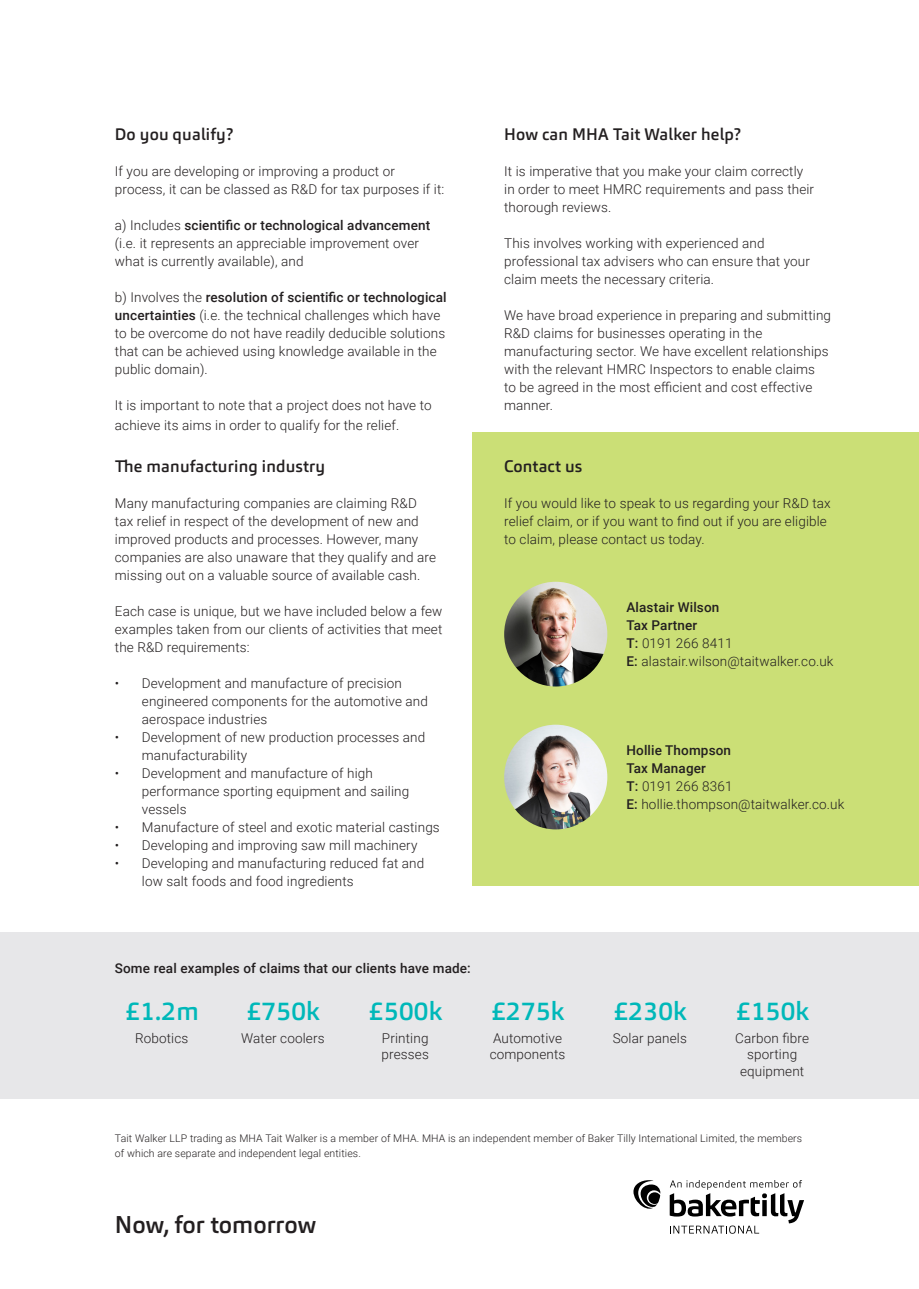
<style>
.page{position:relative;width:919px;height:1289px;background:#fff}
.page>*{position:absolute;margin:0;border:0;box-sizing:border-box;transform-origin:0 0}
.BODY_COPY{font:500 25.5px "Carnac";letter-spacing:.01em;color:#00b8b9}
.t1{font:500 24px "Carnac";color:#231f20}
.BODY_COPY-2{font:500 16.5px "Carnac";letter-spacing:.01em;color:#231f20}
.BODY_COPY-3{font:300 13.5px/18px "Roboto";letter-spacing:.01em;color:#231f20}
.BODY_COPY-4{font:500 13.5px "Roboto";letter-spacing:.01em;color:#231f20}
.BODY_COPY-5{font:300 10.5px/15px "Roboto";letter-spacing:.01em;color:#231f20}
.s1{font-weight:500}
</style>
<div class="page">
<div style="left:0;top:932px;width:918px;height:167px;background:#e1e2e4"></div>
<div style="left:472px;top:433px;width:446px;height:452px;background:#cbdf76"></div>
<svg style="left:633px;top:1180px;width:27px;height:28px"></svg>
<svg style="left:669px;top:1180px;width:135px;height:53px"></svg>
<img style="left:504px;top:581px;width:103px;height:105px">
<img style="left:504px;top:724px;width:103px;height:105px">
<p class="BODY_COPY-2" style="left:115px;top:124px;width:120px">Do you qualify?</p>
<p class="BODY_COPY-3" style="left:115px;top:162px;width:331px">If you are developing or improving a product or process, it can be classed as R&amp;D for tax purposes if it:</p>
<p class="BODY_COPY-3" style="left:115px;top:216px;width:317px">a) Includes <span class="s1">scientific or technological advancement </span>(i.e. it represents an appreciable improvement over what is currently available), and</p>
<p class="BODY_COPY-3" style="left:115px;top:288px;width:333px">b) Involves the <span class="s1">resolution of scientific or technological uncertainties</span> (i.e. the technical challenges which have to be overcome do not have readily deducible solutions that can be achieved using knowledge available in the public domain).</p>
<p class="BODY_COPY-3" style="left:115px;top:395px;width:318px;line-height:19.5px">It is important to note that a project does not have to achieve its aims in order to qualify for the relief.</p>
<p class="BODY_COPY-2" style="left:115px;top:455px;width:212px">The manufacturing industry</p>
<p class="BODY_COPY-3" style="left:115px;top:493px;width:322px">Many manufacturing companies are claiming R&amp;D tax relief in respect of the development of new and improved products and processes. However, many companies are also unaware that they qualify and are missing out on a valuable source of available cash.</p>
<p class="BODY_COPY-3" style="left:115px;top:601px;width:329px;text-align:justify">Each case is unique, but we have included below a few examples taken from our clients of activities that meet the R&amp;D requirements:</p>
<p class="BODY_COPY-3" style="left:142px;top:673px;width:287px;text-indent:-27px">• Development and manufacture of precision engineered components for the automotive and aerospace industries</p>
<p class="BODY_COPY-3" style="left:142px;top:727px;width:285px;text-indent:-27px">• Development of new production processes and manufacturability</p>
<p class="BODY_COPY-3" style="left:142px;top:763px;width:269px;text-indent:-27px">• Development and manufacture of high performance sporting equipment and sailing vessels</p>
<p class="BODY_COPY-3" style="left:115px;top:817px;width:326px">• Manufacture of steel and exotic material castings</p>
<p class="BODY_COPY-3" style="left:115px;top:835px;width:304px">• Developing and improving saw mill machinery</p>
<p class="BODY_COPY-3" style="left:142px;top:853px;width:284px;text-indent:-27px">• Developing and manufacturing reduced fat and low salt foods and food ingredients</p>
<p class="BODY_COPY-2" style="left:504px;top:124px;width:238px">How can MHA Tait Walker help?</p>
<p class="BODY_COPY-3" style="left:504px;top:162px;width:311px">It is imperative that you make your claim correctly in order to meet HMRC requirements and pass their thorough reviews.</p>
<p class="BODY_COPY-3" style="left:504px;top:234px;width:307px">This involves working with experienced and professional tax advisers who can ensure that your claim meets the necessary criteria.</p>
<p class="BODY_COPY-3" style="left:504px;top:306px;width:328px">We have broad experience in preparing and submitting R&amp;D claims for businesses operating in the manufacturing sector. We have excellent relationships with the relevant HMRC Inspectors to enable claims<br>to be agreed in the most efficient and cost effective manner.</p>
<p class="BODY_COPY-2" style="left:504px;top:455px;width:80px">Contact us</p>
<p class="BODY_COPY-3" style="left:504px;top:493px;width:328px">If you would like to speak to us regarding your R&amp;D tax relief claim, or if you want to find out if you are eligible to claim, please contact us today.</p>
<p class="BODY_COPY-3" style="left:626px;top:597px;width:208px"><span class="s1">Alastair Wilson<br>Tax Partner<br>T:</span> 0191 266 8411<br><span class="s1">E:</span> alastair.wilson@taitwalker.co.uk</p>
<p class="BODY_COPY-3" style="left:626px;top:740px;width:219px"><span class="s1">Hollie Thompson<br>Tax Manager<br>T:</span> 0191 266 8361<br><span class="s1">E:</span> hollie.thompson@taitwalker.co.uk</p>
<p class="BODY_COPY-4" style="left:115px;top:958px;width:357px">Some real examples of claims that our clients have made:</p>
<p class="BODY_COPY" style="left:124px;top:994px;width:76px">£1.2m</p>
<p class="BODY_COPY-3" style="left:135px;top:1028px;width:55px">Robotics</p>
<p class="BODY_COPY" style="left:246px;top:994px;width:76px">£750k</p>
<p class="BODY_COPY-3" style="left:241px;top:1028px;width:85px">Water coolers</p>
<p class="BODY_COPY" style="left:368px;top:994px;width:76px">£500k</p>
<p class="BODY_COPY-3" style="left:381px;top:1029px;width:49px;line-height:16.5px">Printing presses</p>
<p class="BODY_COPY" style="left:490px;top:994px;width:76px">£275k</p>
<p class="BODY_COPY-3" style="left:489px;top:1029px;width:77px;line-height:16.5px">Automotive components</p>
<p class="BODY_COPY" style="left:612px;top:994px;width:76px">£230k</p>
<p class="BODY_COPY-3" style="left:612px;top:1028px;width:76px">Solar panels</p>
<p class="BODY_COPY" style="left:735px;top:994px;width:76px">£150k</p>
<p class="BODY_COPY-3" style="left:735px;top:1029px;width:75px;line-height:16.5px;text-align:center">Carbon fibre sporting equipment</p>
<p class="BODY_COPY-5" style="left:115px;top:1129px;width:688px">Tait Walker LLP trading as MHA Tait Walker is a member of MHA. MHA is an independent member of Baker Tilly International Limited, the members of which are separate and independent legal entities.</p>
<p class="t1" style="left:115px;top:1209px;width:203px">Now, for tomorrow</p>
</div>
